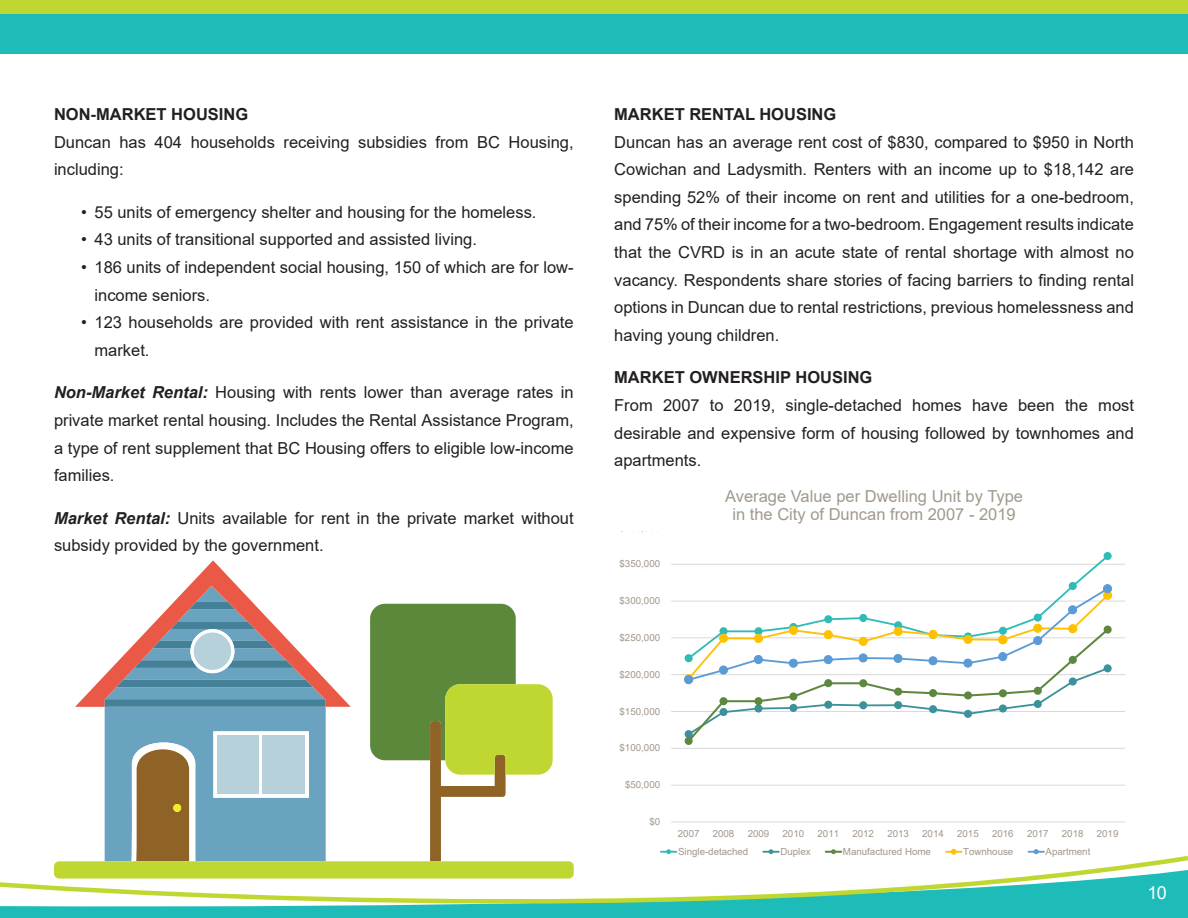
<style>
.page{position:relative;width:1188px;height:918px;background:#fff}
.page>*{position:absolute;margin:0;border:0;box-sizing:border-box;transform-origin:0 0}
.t1{font:18px "Arial";color:#fff}
.Body{font:16.5px/27.6px "Arial";color:#231f20}
.Definition{font:16.5px/27.6px "Arial";color:#231f20;text-align:justify}
.Theme_Intro{font:16.5px "Arial";color:#a1998c}
.Sub-Header{font:700 16.5px "Arial";color:#231f20}
.Body-2{font:700 16.5px "Arial";color:#231f20}
.t2{font:9.75px "Arial";letter-spacing:-.005em;color:#a2978a}
.s1{font-weight:700;font-style:italic}
</style>
<div class="page">
<div style="left:0;top:0;width:1188px;height:54px;background:#1dbcb8"></div>
<div style="left:0;top:0;width:1188px;height:14px;background:#c1d731"></div>
<svg style="left:0;top:854px;width:1188px;height:64px"></svg>
<svg style="left:54px;top:560px;width:520px;height:319px"></svg>
<hr style="left:671px;top:785px;width:454px;height:1px;background:#d9d9d9">
<hr style="left:671px;top:748px;width:454px;height:1px;background:#d9d9d9">
<hr style="left:671px;top:711px;width:454px;height:1px;background:#d9d9d9">
<hr style="left:671px;top:674px;width:454px;height:1px;background:#d9d9d9">
<hr style="left:671px;top:638px;width:454px;height:1px;background:#d9d9d9">
<hr style="left:671px;top:601px;width:454px;height:1px;background:#d9d9d9">
<hr style="left:671px;top:564px;width:454px;height:1px;background:#d9d9d9">
<hr style="left:671px;top:531px;width:454px;height:1px;background:#d9d9d9">
<hr style="left:671px;top:822px;width:454px;height:1px;background:#d9d9d9">
<div style="left:1069px;top:582px;width:8px;height:8px;background:#2fbcb8;border-radius:50%"></div>
<div style="left:1104px;top:552px;width:8px;height:8px;background:#2fbcb8;border-radius:50%"></div>
<div style="left:685px;top:730px;width:8px;height:8px;background:#3b929a;border-radius:50%"></div>
<div style="left:685px;top:737px;width:8px;height:8px;background:#5e8740;border-radius:50%"></div>
<div style="left:684px;top:674px;width:9px;height:9px;border:1px solid #ffc000;border-radius:50%"></div>
<div style="left:1103px;top:591px;width:9px;height:9px;border:1px solid #ffc000;border-radius:50%"></div>
<svg style="left:686px;top:586px;width:424px;height:151px"></svg>
<div style="left:685px;top:676px;width:8px;height:8px;background:#5b9bd5;border-radius:50%"></div>
<div style="left:684px;top:675px;width:9px;height:9px;border:1px solid #5b9bd5;border-radius:50%"></div>
<div style="left:719px;top:666px;width:9px;height:8px;background:#5b9bd5;border-radius:50%"></div>
<div style="left:719px;top:666px;width:9px;height:8px;border:1px solid #5b9bd5;border-radius:50%"></div>
<div style="left:754px;top:655px;width:8px;height:9px;background:#5b9bd5;border-radius:50%"></div>
<div style="left:754px;top:655px;width:9px;height:9px;border:1px solid #5b9bd5;border-radius:50%"></div>
<div style="left:789px;top:659px;width:8px;height:8px;background:#5b9bd5;border-radius:50%"></div>
<div style="left:789px;top:659px;width:9px;height:9px;border:1px solid #5b9bd5;border-radius:50%"></div>
<div style="left:824px;top:656px;width:8px;height:8px;background:#5b9bd5;border-radius:50%"></div>
<div style="left:824px;top:655px;width:9px;height:9px;border:1px solid #5b9bd5;border-radius:50%"></div>
<div style="left:859px;top:654px;width:8px;height:8px;background:#5b9bd5;border-radius:50%"></div>
<div style="left:859px;top:654px;width:8px;height:8px;border:1px solid #5b9bd5;border-radius:50%"></div>
<div style="left:894px;top:654px;width:8px;height:8px;background:#5b9bd5;border-radius:50%"></div>
<div style="left:894px;top:654px;width:8px;height:9px;border:1px solid #5b9bd5;border-radius:50%"></div>
<div style="left:929px;top:657px;width:8px;height:8px;background:#5b9bd5;border-radius:50%"></div>
<div style="left:929px;top:656px;width:8px;height:9px;border:1px solid #5b9bd5;border-radius:50%"></div>
<div style="left:964px;top:659px;width:8px;height:8px;background:#5b9bd5;border-radius:50%"></div>
<div style="left:964px;top:659px;width:8px;height:8px;border:1px solid #5b9bd5;border-radius:50%"></div>
<div style="left:999px;top:653px;width:8px;height:8px;background:#5b9bd5;border-radius:50%"></div>
<div style="left:998px;top:652px;width:9px;height:9px;border:1px solid #5b9bd5;border-radius:50%"></div>
<div style="left:1034px;top:637px;width:8px;height:8px;background:#5b9bd5;border-radius:50%"></div>
<div style="left:1033px;top:636px;width:9px;height:9px;border:1px solid #5b9bd5;border-radius:50%"></div>
<div style="left:1069px;top:606px;width:8px;height:8px;background:#5b9bd5;border-radius:50%"></div>
<div style="left:1068px;top:605px;width:9px;height:9px;border:1px solid #5b9bd5;border-radius:50%"></div>
<div style="left:1103px;top:585px;width:9px;height:8px;background:#5b9bd5;border-radius:50%"></div>
<div style="left:1103px;top:584px;width:9px;height:9px;border:1px solid #5b9bd5;border-radius:50%"></div>
<svg style="left:661px;top:849px;width:15px;height:5px"></svg>
<svg style="left:763px;top:849px;width:16px;height:5px"></svg>
<svg style="left:826px;top:849px;width:15px;height:5px"></svg>
<svg style="left:946px;top:849px;width:16px;height:5px"></svg>
<svg style="left:1028px;top:849px;width:16px;height:5px"></svg>
<p class="Sub-Header" style="left:54px;top:103px;width:196px">NON-MARKET HOUSING</p>
<p class="Body" style="left:54px;top:128px;width:521px">Duncan has 404 households receiving subsidies from BC Housing, including:</p>
<p class="Body" style="left:81px;top:198px;width:454px">• 55 units of emergency shelter and housing for the homeless.</p>
<p class="Body" style="left:81px;top:226px;width:394px">• 43 units of transitional supported and assisted living.</p>
<p class="Body" style="left:94px;top:253px;width:481px;text-indent:-14px">• 186 units of independent social housing, 150 of which are for low&shy;income seniors.</p>
<p class="Body" style="left:94px;top:309px;width:481px;text-indent:-14px">• 123 households are provided with rent assistance in the private market.</p>
<p class="Definition" style="left:54px;top:379px;width:521px"><span class="s1">Non-Market Rental:</span> Housing with rents lower than average rates in private market rental housing. Includes the Rental Assistance Program, a type of rent supplement that BC Housing offers to eligible low-income families.</p>
<p class="Definition" style="left:54px;top:504px;width:521px"><span class="s1">Market Rental:</span> Units available for rent in the private market without subsidy provided by the government.</p>
<p class="Sub-Header" style="left:614px;top:103px;width:224px">MARKET RENTAL HOUSING</p>
<p class="Body" style="left:614px;top:128px;width:521px;text-align:justify">Duncan has an average rent cost of $830, compared to $950 in North Cowichan and Ladysmith. Renters with an income up to $18,142 are spending 52% of their income on rent and utilities for a one-bedroom, and 75% of their income for a two-bedroom. Engagement results indicate that the CVRD is in an acute state of rental shortage with almost no vacancy. Respondents share stories of facing barriers to finding rental options in Duncan due to rental restrictions, previous homelessness and having young children.</p>
<p class="Body-2" style="left:614px;top:366px;width:260px">MARKET OWNERSHIP HOUSING</p>
<p class="Body" style="left:614px;top:391px;width:521px;text-align:justify">From 2007 to 2019, single-detached homes have been the most desirable and expensive form of housing followed by townhomes and apartments.</p>
<p class="Theme_Intro" style="left:725px;top:485px;width:300px">Average Value per Dwelling Unit by Type</p>
<p class="Theme_Intro" style="left:732px;top:503px;width:285px">in the City of Duncan from 2007 - 2019</p>
<p class="t2" style="left:620px;top:557px;width:42px">$350,000</p>
<p class="t2" style="left:620px;top:594px;width:42px">$300,000</p>
<p class="t2" style="left:620px;top:631px;width:42px">$250,000</p>
<p class="t2" style="left:620px;top:668px;width:42px">$200,000</p>
<p class="t2" style="left:620px;top:704px;width:42px">$150,000</p>
<p class="t2" style="left:620px;top:741px;width:42px">$100,000</p>
<p class="t2" style="left:625px;top:778px;width:37px">$50,000</p>
<p class="t2" style="left:649px;top:815px;width:12px">$0</p>
<p class="t2" style="left:678px;top:826px;width:23px">2007</p>
<p class="t2" style="left:713px;top:826px;width:23px">2008</p>
<p class="t2" style="left:748px;top:826px;width:23px">2009</p>
<p class="t2" style="left:783px;top:826px;width:23px">2010</p>
<p class="t2" style="left:818px;top:826px;width:23px">2011</p>
<p class="t2" style="left:852px;top:826px;width:23px">2012</p>
<p class="t2" style="left:887px;top:826px;width:23px">2013</p>
<p class="t2" style="left:922px;top:826px;width:23px">2014</p>
<p class="t2" style="left:957px;top:826px;width:23px">2015</p>
<p class="t2" style="left:992px;top:826px;width:23px">2016</p>
<p class="t2" style="left:1027px;top:826px;width:23px">2017</p>
<p class="t2" style="left:1062px;top:826px;width:23px">2018</p>
<p class="t2" style="left:1097px;top:826px;width:23px">2019</p>
<p class="t2" style="left:678px;top:845px;width:72px">Single-detached</p>
<p class="t2" style="left:780px;top:845px;width:32px">Duplex</p>
<p class="t2" style="left:843px;top:845px;width:90px">Manufactured Home</p>
<p class="t2" style="left:963px;top:845px;width:52px">Townhouse</p>
<p class="t2" style="left:1046px;top:845px;width:46px">Apartment</p>
<p class="t1" style="left:1147px;top:880px;width:21px">10</p>
</div>
